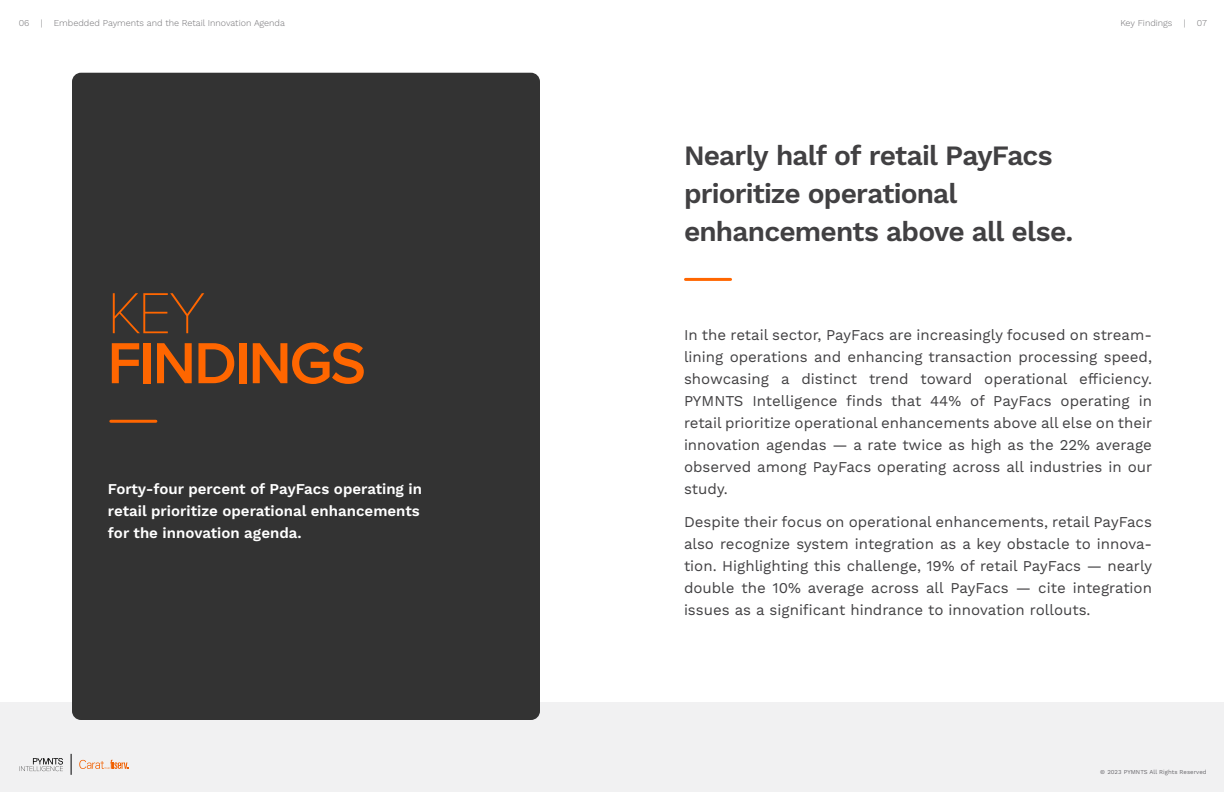
<style>
.page{position:relative;width:1224px;height:792px;background:#fff}
.page>*{position:absolute;margin:0;border:0;box-sizing:border-box;transform-origin:0 0}
.t1{font:600 60px "Proxima Nova";letter-spacing:-.035em;color:#f60}
.t2{font:100 60px "Proxima Nova T";color:#f60}
.t3{font:600 28px/38px "Work Sans";letter-spacing:-.03em;color:#414042}
.t4{font:15px/22px "Work Sans";color:#414042}
.t5{font:600 15px/22px "Work Sans";color:#fff}
.t6{font:300 9px "Work Sans";color:#717073}
.t7{font:6px "Work Sans";letter-spacing:.005em;color:#717073}
</style>
<div class="page">
<div style="left:0;top:702px;width:1224px;height:90px;background:#f1f1f2"></div>
<hr style="left:686px;top:278px;width:45px;height:3px;background:#f60">
<div style="left:72px;top:73px;width:468px;height:647px;background:#333;border-radius:9px"></div>
<hr style="left:111px;top:420px;width:45px;height:3px;background:#f60">
<p class="t6" style="left:19px;top:17px;width:12px">06</p>
<p class="t6" style="left:41px;top:17px;width:3px">|</p>
<p class="t6" style="left:54px;top:17px;width:233px">Embedded Payments and the Retail Innovation Agenda</p>
<p class="t6" style="left:1121px;top:17px;width:53px">Key Findings</p>
<p class="t6" style="left:1184px;top:17px;width:3px">|</p>
<p class="t6" style="left:1197px;top:17px;width:12px">07</p>
<h1 class="t2" style="left:108px;top:268px;width:100px">KEY</h1>
<h1 class="t1" style="left:108px;top:318px;width:260px">FINDINGS</h1>
<p class="t5" style="left:108px;top:479px;width:316px">Forty-four percent of PayFacs operating in retail prioritize operational enhancements for the innovation agenda.</p>
<h2 class="t3" style="left:684px;top:138px;width:391px">Nearly half of retail PayFacs prioritize operational enhancements above all else.</h2>
<p class="t4" style="left:684px;top:324px;width:470px">In the retail sector, PayFacs are increasingly focused on stream&shy;lining operations and enhancing transaction processing speed, showcasing a distinct trend toward operational efficiency.<br>PYMNTS Intelligence finds that 44% of PayFacs operating in retail prioritize operational enhancements above all else on their innovation agendas — a rate twice as high as the 22% average observed among PayFacs operating across all industries in our study.</p>
<p class="t4" style="left:684px;top:511px;width:470px;text-align:justify">Despite their focus on operational enhancements, retail PayFacs also recognize system integration as a key obstacle to innova&shy;tion. Highlighting this challenge, 19% of retail PayFacs — nearly double the 10% average across all PayFacs — cite integration issues as a significant hindrance to innovation rollouts.</p>
<p class="t7" style="left:1100px;top:769px;width:108px">© 2023 PYMNTS All Rights Reserved</p>
</div>
